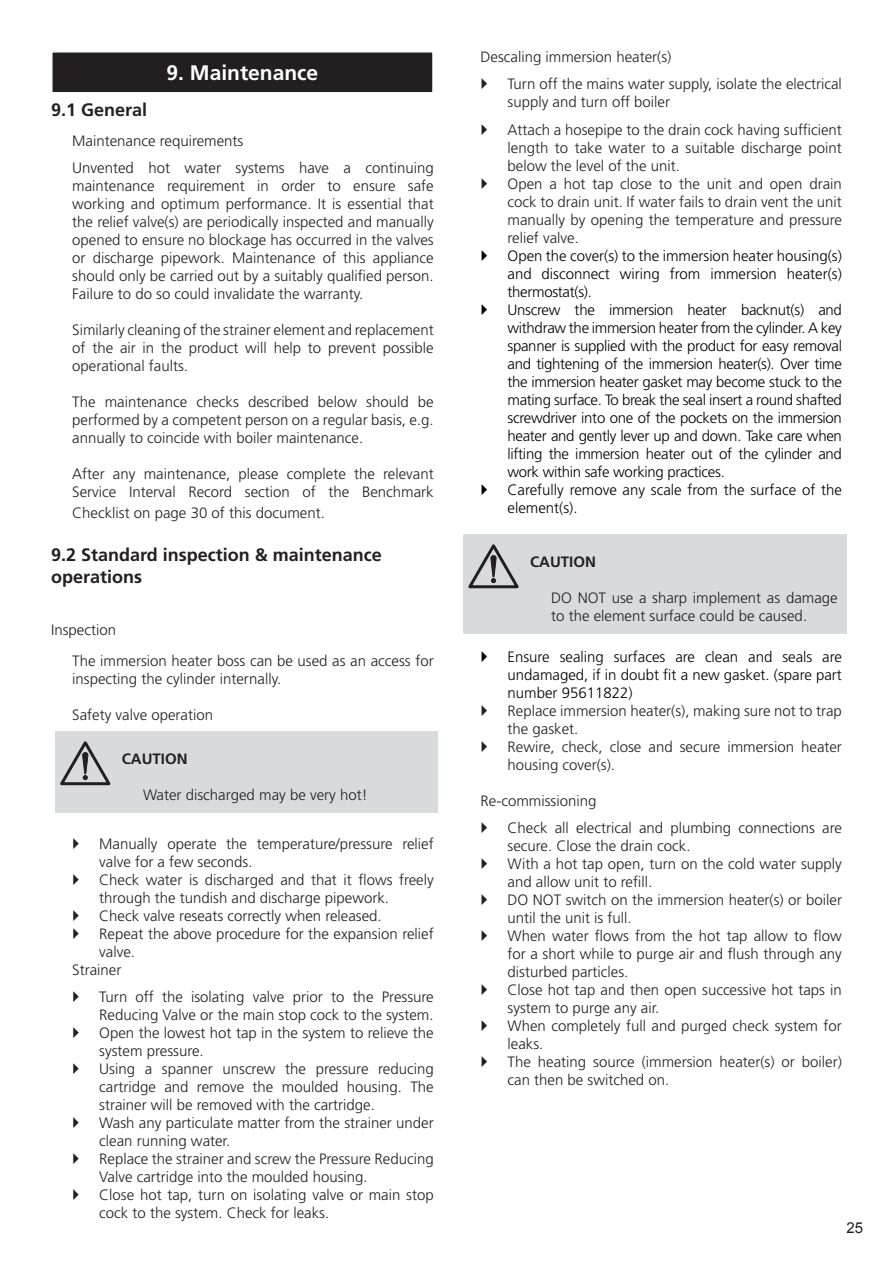
<style>
.page{position:relative;width:893px;height:1263px;background:#fff}
.page>*{position:absolute;margin:0;border:0;box-sizing:border-box;transform-origin:0 0}
.Heading{font:700 21px "Frutiger LT Std";color:#fff}
.Subheading{font:700 18px/21.6px "Frutiger LT Std";color:#231f20}
.Paragraph_text{font:300 15px/18px "Frutiger LT Std";color:#231f20}
.t1{font:300 15px/18px "Frutiger LT Std";color:#000;text-align:justify}
.Subheading_2{font:300 15px "Frutiger LT Std";color:#231f20}
.t2{font:700 15px "Frutiger LT Std";color:#231f20}
.Subheading-2{font:300 15px "Frutiger LT Std";color:#231f20}
.t3{font:15px "Arial";color:#231f20}
</style>
<div class="page">
<div style="left:52px;top:52px;width:381px;height:41px;background:#231f20"></div>
<div style="left:51px;top:51px;width:383px;height:43px;border:2px solid #fff"></div>
<div style="left:55px;top:731px;width:67px;height:82px;background:#d9dadc"></div>
<svg style="left:60px;top:741px;width:51px;height:45px"></svg>
<div style="left:122px;top:731px;width:316px;height:82px;background:#d9dadc"></div>
<div style="left:463px;top:534px;width:67px;height:100px;background:#d9dadc"></div>
<svg style="left:468px;top:544px;width:51px;height:45px"></svg>
<div style="left:530px;top:534px;width:316px;height:100px;background:#d9dadc"></div>
<p class="Heading" style="left:167px;top:61px;width:153px">9. Maintenance</p>
<p class="Subheading" style="left:51px;top:99px;width:98px">9.1 General</p>
<p class="Subheading_2" style="left:72px;top:133px;width:173px">Maintenance requirements</p>
<p class="Paragraph_text" style="left:72px;top:159px;width:363px;text-align:justify">Unvented hot water systems have a continuing maintenance requirement in order to ensure safe working and optimum performance. It is essential that the relief valve(s) are periodically inspected and manually opened to ensure no blockage has occurred in the valves or discharge pipework. Maintenance of this appliance should only be carried out by a suitably qualified person.<br>Failure to do so could invalidate the warranty.</p>
<p class="Paragraph_text" style="left:72px;top:321px;width:363px;text-align:justify">Similarly cleaning of the strainer element and replacement of the air in the product will help to prevent possible operational faults.</p>
<p class="Paragraph_text" style="left:72px;top:393px;width:363px;text-align:justify">The maintenance checks described below should be performed by a competent person on a regular basis, e.g. annually to coincide with boiler maintenance.</p>
<p class="Paragraph_text" style="left:72px;top:465px;width:363px">After any maintenance, please complete the relevant<br>Service Interval Record section of the Benchmark</p>
<p class="Paragraph_text" style="left:72px;top:504px;width:254px">Checklist on page 30 of this document.</p>
<p class="Subheading" style="left:51px;top:544px;width:332px">9.2 Standard inspection &amp; maintenance operations</p>
<p class="Subheading-2" style="left:51px;top:621px;width:67px">Inspection</p>
<p class="Paragraph_text" style="left:72px;top:652px;width:363px">The immersion heater boss can be used as an access for inspecting the cylinder internally.</p>
<p class="Subheading_2" style="left:72px;top:706px;width:142px">Safety valve operation</p>
<p class="t2" style="left:122px;top:750px;width:67px">CAUTION</p>
<p class="Paragraph_text" style="left:143px;top:786px;width:226px">Water discharged may be very hot!</p>
<p class="Paragraph_text" style="left:99px;top:835px;width:336px">Manually operate the temperature/pressure relief valve for a few seconds.</p>
<p class="Paragraph_text" style="left:99px;top:871px;width:336px">Check water is discharged and that it flows freely through the tundish and discharge pipework.</p>
<p class="Paragraph_text" style="left:99px;top:907px;width:284px">Check valve reseats correctly when released.</p>
<p class="Paragraph_text" style="left:99px;top:925px;width:336px">Repeat the above procedure for the expansion relief valve.</p>
<p class="Subheading_2" style="left:72px;top:961px;width:51px">Strainer</p>
<p class="Paragraph_text" style="left:99px;top:988px;width:336px">Turn off the isolating valve prior to the Pressure<br>Reducing Valve or the main stop cock to the system.</p>
<p class="Paragraph_text" style="left:99px;top:1024px;width:336px">Open the lowest hot tap in the system to relieve the system pressure.</p>
<p class="Paragraph_text" style="left:99px;top:1060px;width:336px;text-align:justify">Using a spanner unscrew the pressure reducing cartridge and remove the moulded housing. The strainer will be removed with the cartridge.</p>
<p class="Paragraph_text" style="left:99px;top:1114px;width:336px">Wash any particulate matter from the strainer under clean running water.</p>
<p class="Paragraph_text" style="left:99px;top:1150px;width:336px">Replace the strainer and screw the Pressure Reducing<br>Valve cartridge into the moulded housing.</p>
<p class="Paragraph_text" style="left:99px;top:1186px;width:336px">Close hot tap, turn on isolating valve or main stop cock to the system. Check for leaks.</p>
<p class="Subheading_2" style="left:480px;top:49px;width:192px">Descaling immersion heater(s)</p>
<p class="Paragraph_text" style="left:507px;top:75px;width:336px">Turn off the mains water supply, isolate the electrical supply and turn off boiler</p>
<p class="Paragraph_text" style="left:507px;top:121px;width:336px;text-align:justify">Attach a hosepipe to the drain cock having sufficient length to take water to a suitable discharge point below the level of the unit.</p>
<p class="Paragraph_text" style="left:507px;top:175px;width:336px;text-align:justify">Open a hot tap close to the unit and open drain cock to drain unit. If water fails to drain vent the unit manually by opening the temperature and pressure relief valve.</p>
<p class="t1" style="left:507px;top:247px;width:336px">Open the cover(s) to the immersion heater housing(s) and disconnect wiring from immersion heater(s) thermostat(s).</p>
<p class="t1" style="left:507px;top:301px;width:336px">Unscrew the immersion heater backnut(s) and withdraw the immersion heater from the cylinder. A key spanner is supplied with the product for easy removal and tightening of the immersion heater(s). Over time the immersion heater gasket may become stuck to the mating surface. To break the seal insert a round shafted screwdriver into one of the pockets on the immersion heater and gently lever up and down. Take care when lifting the immersion heater out of the cylinder and work within safe working practices.</p>
<p class="t1" style="left:507px;top:481px;width:336px">Carefully remove any scale from the surface of the element(s).</p>
<p class="t2" style="left:530px;top:553px;width:67px">CAUTION</p>
<p class="Paragraph_text" style="left:551px;top:589px;width:288px">DO NOT use a sharp implement as damage to the element surface could be caused.</p>
<p class="t1" style="left:507px;top:648px;width:336px">Ensure sealing surfaces are clean and seals are undamaged, if in doubt fit a new gasket. (spare part number 95611822)</p>
<p class="Paragraph_text" style="left:507px;top:702px;width:336px">Replace immersion heater(s), making sure not to trap the gasket.</p>
<p class="Paragraph_text" style="left:507px;top:738px;width:336px">Rewire, check, close and secure immersion heater housing cover(s).</p>
<p class="Subheading_2" style="left:480px;top:792px;width:117px">Re-commissioning</p>
<p class="Paragraph_text" style="left:507px;top:819px;width:336px">Check all electrical and plumbing connections are secure. Close the drain cock.</p>
<p class="Paragraph_text" style="left:507px;top:855px;width:336px">With a hot tap open, turn on the cold water supply and allow unit to refill.</p>
<p class="Paragraph_text" style="left:507px;top:891px;width:336px">DO NOT switch on the immersion heater(s) or boiler until the unit is full.</p>
<p class="Paragraph_text" style="left:507px;top:927px;width:336px;text-align:justify">When water flows from the hot tap allow to flow for a short while to purge air and flush through any disturbed particles.</p>
<p class="Paragraph_text" style="left:507px;top:981px;width:336px">Close hot tap and then open successive hot taps in system to purge any air.</p>
<p class="Paragraph_text" style="left:507px;top:1017px;width:336px">When completely full and purged check system for leaks.</p>
<p class="Paragraph_text" style="left:507px;top:1053px;width:336px">The heating source (immersion heater(s) or boiler) can then be switched on.</p>
<p class="t3" style="left:846px;top:1218px;width:18px">25</p>
</div>
